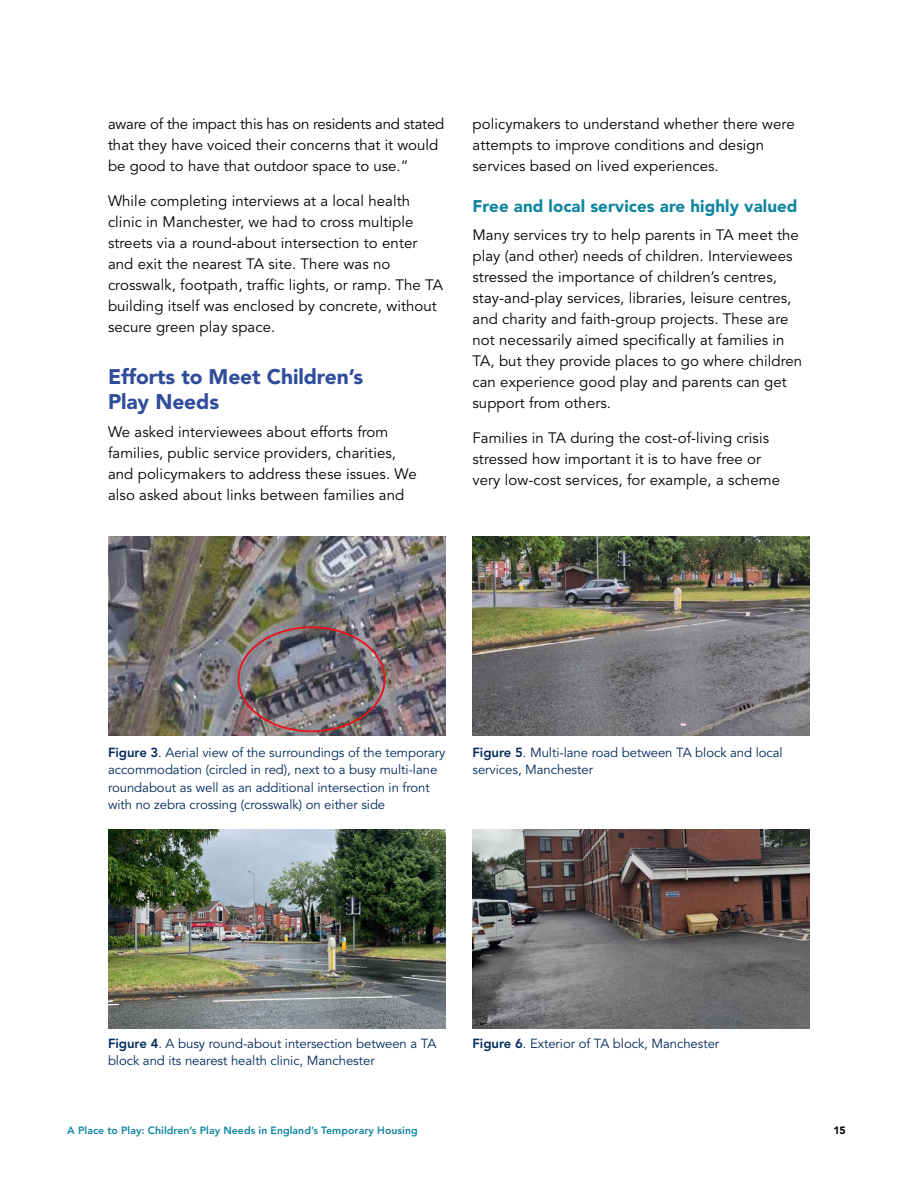
<style>
.page{position:relative;width:918px;height:1188px;background:#fff}
.page>*{position:absolute;margin:0;border:0;box-sizing:border-box;transform-origin:0 0}
.t1{font:900 21px/25.5px "Avenir LT Pro";letter-spacing:-.005em;color:#304d9b}
.t2{font:900 16.8px "Avenir LT Pro";letter-spacing:.005em;color:#0f85a0}
.t3{font:15px/21px "Avenir LT Pro";letter-spacing:.005em;color:#000}
.t4{font:13.2px/17.2px "Avenir LT Pro";letter-spacing:-.005em;color:#002a5c}
.t5{font:800 10.5px "Avenir LT Pro";letter-spacing:.005em;color:#0f85a0}
.t6{font:900 10.5px "Avenir LT Pro";color:#000}
.s1{font-weight:800}
</style>
<div class="page">
<img style="left:108px;top:537px;width:338px;height:198px">
<img style="left:108px;top:829px;width:338px;height:199px">
<img style="left:472px;top:829px;width:338px;height:199px">
<img style="left:472px;top:537px;width:338px;height:198px">
<div style="left:238px;top:626px;width:148px;height:106px;border:2px solid #eb131a;border-radius:50%"></div>
<p class="t3" style="left:108px;top:114px;width:338px">aware of the impact this has on residents and stated that they have voiced their concerns that it would be good to have that outdoor space to use.”</p>
<p class="t3" style="left:108px;top:190px;width:337px">While completing interviews at a local health clinic in Manchester, we had to cross multiple streets via a round-about intersection to enter and exit the nearest TA site. There was no crosswalk, footpath, traffic lights, or ramp. The TA building itself was enclosed by concrete, without secure green play space.</p>
<h1 class="t1" style="left:108px;top:364px;width:257px">Efforts to Meet Children’s<br>Play Needs</h1>
<p class="t3" style="left:108px;top:422px;width:310px">We asked interviewees about efforts from families, public service providers, charities, and policymakers to address these issues. We also asked about links between families and</p>
<p class="t3" style="left:472px;top:114px;width:324px">policymakers to understand whether there were attempts to improve conditions and design services based on lived experiences.</p>
<p class="t2" style="left:472px;top:196px;width:327px">Free and local services are highly valued</p>
<p class="t3" style="left:472px;top:225px;width:331px">Many services try to help parents in TA meet the play (and other) needs of children. Interviewees stressed the importance of children’s centres, stay-and-play services, libraries, leisure centres, and charity and faith-group projects. These are not necessarily aimed specifically at families in TA, but they provide places to go where children can experience good play and parents can get support from others.</p>
<p class="t3" style="left:472px;top:427px;width:309px">Families in TA during the cost-of-living crisis stressed how important it is to have free or very low-cost services, for example, a scheme</p>
<p class="t4" style="left:108px;top:744px;width:339px"><span class="s1">Figure 3</span>. Aerial view of the surroundings of the temporary accommodation (circled in red), next to a busy multi-lane roundabout as well as an additional intersection in front with no zebra crossing (crosswalk) on either side</p>
<p class="t4" style="left:472px;top:744px;width:312px"><span class="s1">Figure 5</span>. Multi-lane road between TA block and local services, Manchester</p>
<p class="t4" style="left:108px;top:1035px;width:330px"><span class="s1">Figure 4</span>. A busy round-about intersection between a TA block and its nearest health clinic, Manchester</p>
<p class="t4" style="left:472px;top:1035px;width:248px"><span class="s1">Figure 6</span>. Exterior of TA block, Manchester</p>
<p class="t5" style="left:67px;top:1125px;width:352px">A Place to Play: Children’s Play Needs in England’s Temporary Housing</p>
<p class="t6" style="left:833px;top:1124px;width:14px">15</p>
</div>
